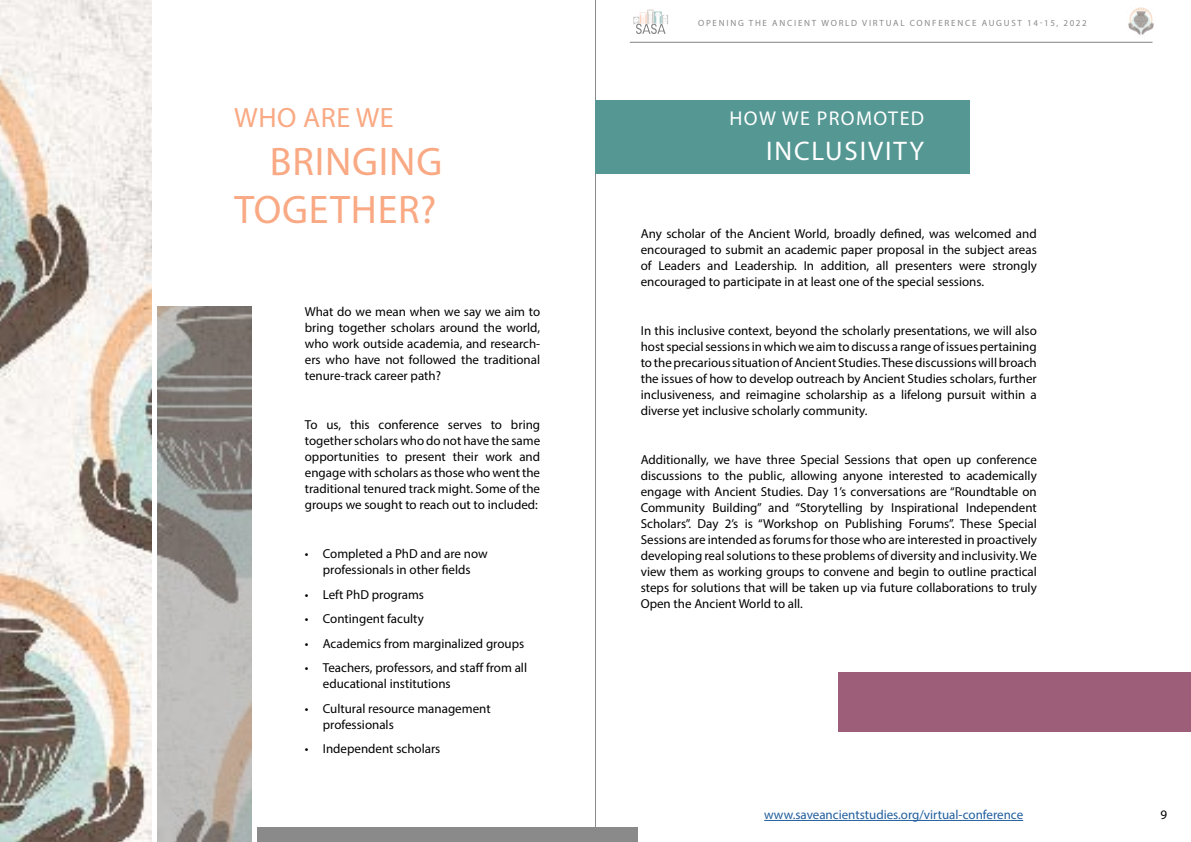
<style>
.page{position:relative;width:1191px;height:842px;background:#fff}
.page>*{position:absolute;margin:0;border:0;box-sizing:border-box;transform-origin:0 0}
.t1{font:40px/48px "Myriad Pro";letter-spacing:.02em;color:#f9a983;text-align:right}
.t2{font:28px "Myriad Pro";letter-spacing:.02em;color:#f9a983}
.t3{font:27px "Myriad Pro";letter-spacing:.07em;color:#fff}
.t4{font:20px "Myriad Pro";letter-spacing:.07em;color:#fff}
.t5{font:13px/16px "Myriad Pro";color:#000;text-align:justify}
.t6{font:13px "Myriad Pro";color:#215e9e}
.t7{font:9px "Myriad Pro";letter-spacing:.195em;color:#8a8a8a}
</style>
<div class="page">
<svg style="left:633px;top:10px;width:35px;height:24px"></svg>
<hr style="left:630px;top:42px;width:522px;height:1px;background:#000">
<img style="left:1128px;top:7px;width:26px;height:30px">
<hr style="left:764px;top:820px;width:259px;height:1px;background:#215e9e">
<img style="left:0;top:0;width:151px;height:842px">
<img style="left:157px;top:306px;width:95px;height:536px">
<div style="left:257px;top:828px;width:381px;height:14px;background:#8a8a8a"></div>
<hr style="left:595px;top:0;width:1px;height:842px;background:#8a8a8a">
<div style="left:595px;top:101px;width:374px;height:73px;background:#549793"></div>
<div style="left:838px;top:672px;width:353px;height:59px;background:#9c5e79"></div>
<h2 class="t2" style="left:234px;top:100px;width:161px">WHO ARE WE</h2>
<h1 class="t1" style="left:234px;top:137px;width:209px">BRINGING<br>TOGETHER?</h1>
<p class="t5" style="left:305px;top:303px;width:237px">What do we mean when we say we aim to bring together scholars around the world, who work outside academia, and research&shy;ers who have not followed the traditional tenure-track career path?</p>
<p class="t5" style="left:305px;top:416px;width:237px">To us, this conference serves to bring together scholars who do not have the same opportunities to present their work and engage with scholars as those who went the traditional tenured track might. Some of the groups we sought to reach out to included:</p>
<p class="t5" style="left:305px;top:545px;width:184px;text-align:center">• Completed a PhD and are now professionals in other fields</p>
<p class="t5" style="left:305px;top:586px;width:121px">• Left PhD programs</p>
<p class="t5" style="left:305px;top:610px;width:120px">• Contingent faculty</p>
<p class="t5" style="left:305px;top:635px;width:221px">• Academics from marginalized groups</p>
<p class="t5" style="left:323px;top:659px;width:206px;text-indent:-18px">• Teachers, professors, and staff from all educational institutions</p>
<p class="t5" style="left:323px;top:700px;width:169px;text-indent:-18px">• Cultural resource management professionals</p>
<p class="t5" style="left:305px;top:740px;width:137px">• Independent scholars</p>
<p class="t7" style="left:698px;top:17px;width:390px">OPENING THE ANCIENT WORLD VIRTUAL CONFERENCE AUGUST 14-15, 2022</p>
<h3 class="t4" style="left:729px;top:105px;width:196px">HOW WE PROMOTED</h3>
<h3 class="t3" style="left:766px;top:134px;width:160px">INCLUSIVITY</h3>
<p class="t5" style="left:641px;top:226px;width:397px">Any scholar of the Ancient World, broadly defined, was welcomed and encouraged to submit an academic paper proposal in the subject areas of Leaders and Leadership. In addition, all presenters were strongly encouraged to participate in at least one of the special sessions.</p>
<p class="t5" style="left:641px;top:323px;width:397px">In this inclusive context, beyond the scholarly presentations, we will also host special sessions in which we aim to discuss a range of issues pertaining to the precarious situation of Ancient Studies. These discussions will broach the issues of how to develop outreach by Ancient Studies scholars, further inclusiveness, and reimagine scholarship as a lifelong pursuit within a diverse yet inclusive scholarly community.</p>
<p class="t5" style="left:641px;top:452px;width:397px">Additionally, we have three Special Sessions that open up conference discussions to the public, allowing anyone interested to academically engage with Ancient Studies. Day 1’s conversations are “Roundtable on Community Building” and “Storytelling by Inspirational Independent Scholars”. Day 2’s is “Workshop on Publishing Forums”. These Special Sessions are intended as forums for those who are interested in proactively developing real solutions to these problems of diversity and inclusivity. We view them as working groups to convene and begin to outline practical steps for solutions that will be taken up via future collaborations to truly Open the Ancient World to all.</p>
<p class="t6" style="left:764px;top:807px;width:260px">www.saveancientstudies.org/virtual-conference</p>
<p class="t5" style="left:1160px;top:806px;width:8px">9</p>
</div>
